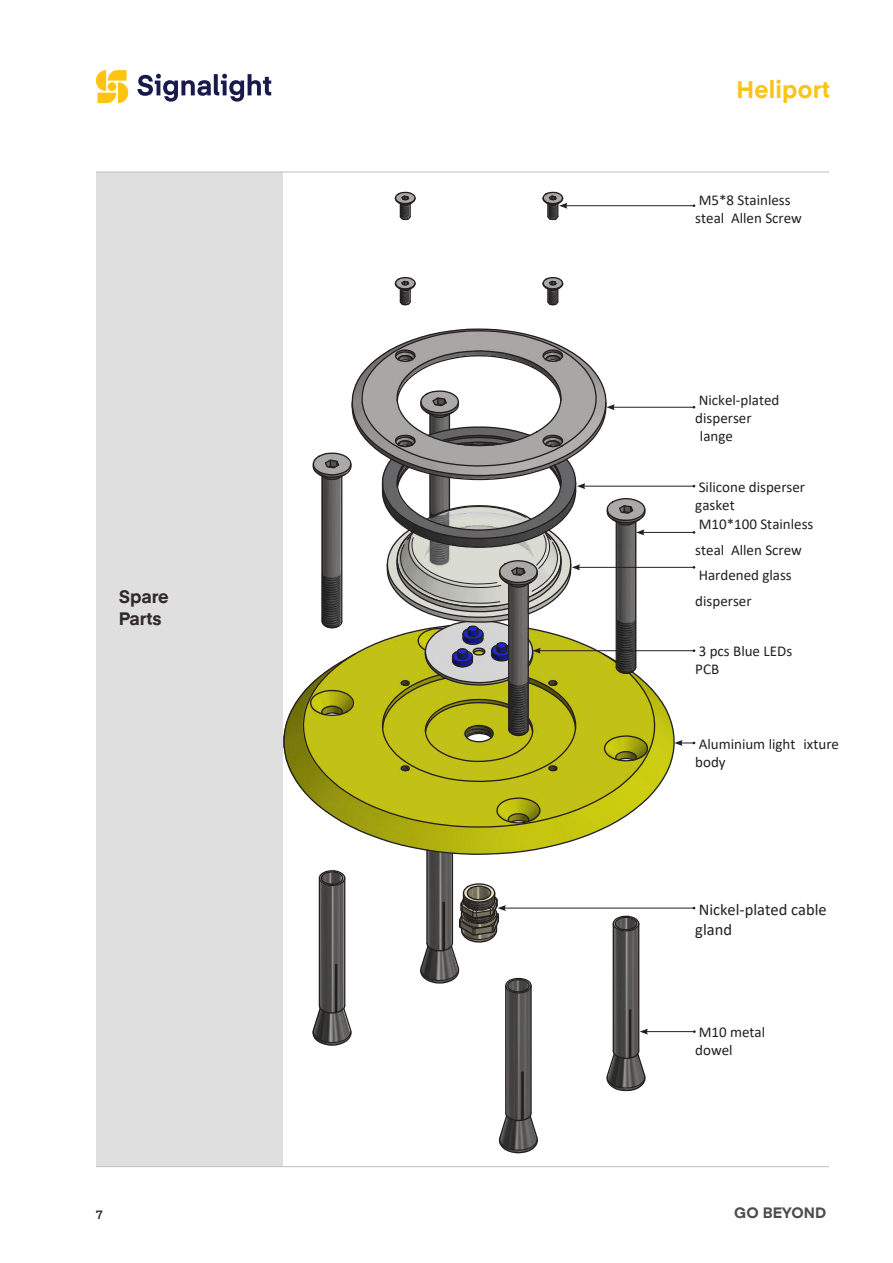
<style>
.page{position:relative;width:893px;height:1263px;background:#fff}
.page>*{position:absolute;margin:0;border:0;box-sizing:border-box;transform-origin:0 0}
.t1{font:700 24px "Eina 02";letter-spacing:.01em;color:#fcc414}
.t2{font:700 18px/21.6px "Eina 01";color:#2e292a}
.t3{font:16.5px/19.8px "Calibri";color:#241f1f}
.t4{font:15px/18px "Calibri";color:#241f1f}
.t5{font:700 15px "Eina 02";color:#4e4b4c}
.t6{font:600 12px "Eina 01";color:#2e292a}
</style>
<div class="page">
<div style="left:96px;top:172px;width:186px;height:995px;background:#e0dfdf"></div>
<hr style="left:96px;top:1166px;width:733px;height:1px;background:#c0bfc1">
<hr style="left:96px;top:172px;width:733px;height:1px;background:#c0bfc1">
<svg style="left:96px;top:70px;width:32px;height:33px"></svg>
<div style="left:108px;top:82px;width:8px;height:9px;background:#fec411;border-radius:50%"></div>
<svg style="left:138px;top:74px;width:133px;height:28px"></svg>
<hr style="left:565px;top:205px;width:129px;height:1px;background:#241f1f">
<hr style="left:613px;top:407px;width:81px;height:1px;background:#241f1f">
<hr style="left:583px;top:486px;width:111px;height:1px;background:#241f1f">
<hr style="left:642px;top:532px;width:52px;height:1px;background:#241f1f">
<svg style="left:675px;top:740px;width:20px;height:6px"></svg>
<hr style="left:504px;top:908px;width:190px;height:1px;background:#241f1f">
<hr style="left:646px;top:1031px;width:48px;height:1px;background:#241f1f">
<img style="left:318px;top:202px;width:356px;height:869px">
<svg style="left:283px;top:660px;width:392px;height:196px"></svg>
<svg style="left:394px;top:191px;width:22px;height:30px"></svg>
<svg style="left:394px;top:276px;width:22px;height:30px"></svg>
<svg style="left:541px;top:276px;width:23px;height:30px"></svg>
<svg style="left:541px;top:191px;width:26px;height:30px"></svg>
<svg style="left:312px;top:963px;width:40px;height:83px"></svg>
<svg style="left:318px;top:869px;width:28px;height:18px"></svg>
<hr style="left:319px;top:878px;width:1px;height:127px;background:#241f1f">
<hr style="left:344px;top:878px;width:1px;height:127px;background:#241f1f">
<hr style="left:426px;top:850px;width:2px;height:93px;background:#241f1f">
<hr style="left:452px;top:853px;width:1px;height:90px;background:#241f1f">
<svg style="left:606px;top:1009px;width:42px;height:83px"></svg>
<svg style="left:612px;top:915px;width:28px;height:17px"></svg>
<hr style="left:613px;top:924px;width:1px;height:127px;background:#241f1f">
<hr style="left:638px;top:924px;width:1px;height:127px;background:#241f1f">
<svg style="left:498px;top:1071px;width:40px;height:83px"></svg>
<svg style="left:419px;top:883px;width:113px;height:111px"></svg>
<hr style="left:505px;top:986px;width:1px;height:127px;background:#241f1f">
<hr style="left:530px;top:986px;width:2px;height:127px;background:#241f1f">
<hr style="left:578px;top:567px;width:116px;height:1px;background:#241f1f">
<hr style="left:539px;top:650px;width:155px;height:1px;background:#241f1f">
<svg style="left:309px;top:328px;width:340px;height:455px"></svg>
<p class="t2" style="left:119px;top:585px;width:52px">Spare<br>Parts</p>
<p class="t6" style="left:96px;top:1205px;width:8px">7</p>
<h1 class="t1" style="left:736px;top:72px;width:95px">Heliport</h1>
<p class="t4" style="left:695px;top:190px;width:108px">M5*8 Stainless steal Allen Screw</p>
<p class="t4" style="left:699px;top:390px;width:82px">Nickel-plated</p>
<p class="t4" style="left:695px;top:408px;width:58px">disperser</p>
<p class="t4" style="left:700px;top:426px;width:35px">lange</p>
<p class="t4" style="left:695px;top:477px;width:120px;line-height:18.6px">Silicone disperser gasket<br>M10*100 Stainless</p>
<p class="t4" style="left:695px;top:537px;width:108px;line-height:25.7px">steal Allen Screw<br>Hardened glass disperser</p>
<p class="t4" style="left:695px;top:642px;width:98px">3 pcs Blue LEDs<br>PCB</p>
<p class="t4" style="left:695px;top:735px;width:145px">Aluminium light ixture body</p>
<p class="t3" style="left:695px;top:899px;width:133px">Nickel-plated cable gland</p>
<p class="t4" style="left:695px;top:1023px;width:71px">M10 metal dowel</p>
<p class="t5" style="left:734px;top:1202px;width:93px">GO BEYOND</p>
</div>
